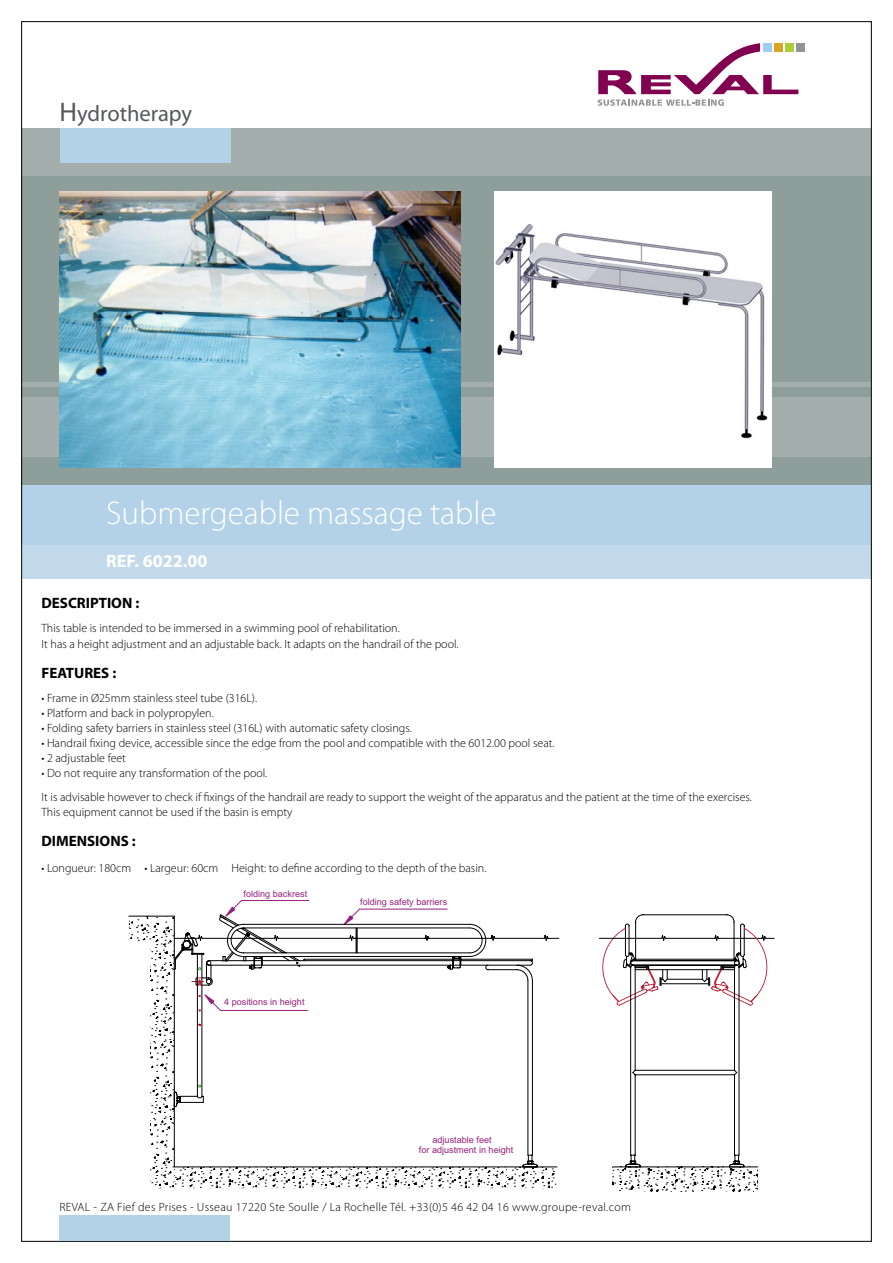
<style>
.page{position:relative;width:893px;height:1263px;background:#fff}
.page>*{position:absolute;margin:0;border:0;box-sizing:border-box;transform-origin:0 0}
.t1{font:300 33px "Myriad Pro";color:#fff}
.t2{font:22.5px "Myriad Pro";color:#55595c}
.t3{font:700 18px "Myriad Pro";color:#fff}
.t4{font:700 15px "Myriad Pro";color:#000}
.t5{font:300 12px "Myriad Pro";color:#000}
.t6{font:300 12px "Myriad Pro";letter-spacing:.025em;color:#000}
.t7{font:9.15px/10.2px "Arial";color:#95217e}
.s1{font-size:27px}
</style>
<div class="page">
<div style="left:22px;top:544px;width:849px;height:34px;background:#c2d9ec"></div>
<div style="left:22px;top:174px;width:849px;height:313px;background:#8e9e9b"></div>
<div style="left:22px;top:397px;width:849px;height:60px;background:#a4aead"></div>
<div style="left:22px;top:485px;width:849px;height:59px;background:#b3d1e7"></div>
<hr style="left:22px;top:383px;width:849px;height:4px;background:#a4aead">
<div style="left:22px;top:128px;width:849px;height:47px;background:#a4aead"></div>
<div style="left:60px;top:128px;width:170px;height:34px;background:#b3d1e7"></div>
<div style="left:60px;top:1215px;width:170px;height:26px;background:#b3d1e7"></div>
<img style="left:60px;top:191px;width:401px;height:276px">
<img style="left:495px;top:191px;width:276px;height:277px">
<div style="left:796px;top:43px;width:8px;height:9px;background:#939393"></div>
<svg style="left:598px;top:43px;width:200px;height:63px"></svg>
<svg style="left:758px;top:934px;width:16px;height:61px"></svg>
<svg style="left:613px;top:1167px;width:145px;height:24px"></svg>
<svg style="left:556px;top:915px;width:202px;height:252px"></svg>
<svg style="left:129px;top:900px;width:318px;height:16px"></svg>
<svg style="left:129px;top:916px;width:427px;height:272px"></svg>
<svg style="left:174px;top:938px;width:383px;height:229px"></svg>
<p class="t2" style="left:60px;top:101px;width:134px"><span class="s1">H</span>ydrotherapy</p>
<p class="t1" style="left:106px;top:495px;width:392px">Submergeable massage table</p>
<p class="t3" style="left:106px;top:551px;width:103px">REF. 6022.00</p>
<p class="t4" style="left:41px;top:594px;width:99px">DESCRIPTION :</p>
<p class="t5" style="left:41px;top:621px;width:360px">This table is intended to be immersed in a swimming pool of rehabilitation.</p>
<p class="t5" style="left:41px;top:637px;width:419px">It has a height adjustment and an adjustable back. It adapts on the handrail of the pool.</p>
<p class="t4" style="left:41px;top:665px;width:76px">FEATURES :</p>
<p class="t5" style="left:41px;top:691px;width:217px">• Frame in Ø25mm stainless steel tube (316L).</p>
<p class="t5" style="left:41px;top:706px;width:174px">• Platform and back in polypropylen.</p>
<p class="t5" style="left:41px;top:721px;width:372px">• Folding safety barriers in stainless steel (316L) with automatic safety closings.</p>
<p class="t5" style="left:41px;top:736px;width:515px">• Handrail fixing device, accessible since the edge from the pool and compatible with the 6012.00 pool seat.</p>
<p class="t5" style="left:41px;top:751px;width:86px">• 2 adjustable feet</p>
<p class="t5" style="left:41px;top:766px;width:227px">• Do not require any transformation of the pool.</p>
<p class="t5" style="left:41px;top:790px;width:712px">It is advisable however to check if fixings of the handrail are ready to support the weight of the apparatus and the patient at the time of the exercises.</p>
<p class="t5" style="left:41px;top:805px;width:253px">This equipment cannot be used if the basin is empty</p>
<p class="t4" style="left:41px;top:833px;width:96px">DIMENSIONS :</p>
<p class="t5" style="left:41px;top:861px;width:446px">• Longueur: 180cm • Largeur: 60cm Height: to define according to the depth of the basin.</p>
<p class="t7" style="left:243px;top:888px;width:65px">folding backrest</p>
<p class="t7" style="left:224px;top:997px;width:82px">4 positions in height</p>
<p class="t7" style="left:360px;top:897px;width:88px">folding safety barriers</p>
<p class="t7" style="left:419px;top:1135px;width:96px;text-indent:14px">adjustable feet<br>for adjustment in height</p>
<p class="t6" style="left:60px;top:1200px;width:573px">REVAL - ZA Fief des Prises - Usseau 17220 Ste Soulle / La Rochelle Tél. +33(0)5 46 42 04 16 www.groupe-reval.com</p>
</div>
